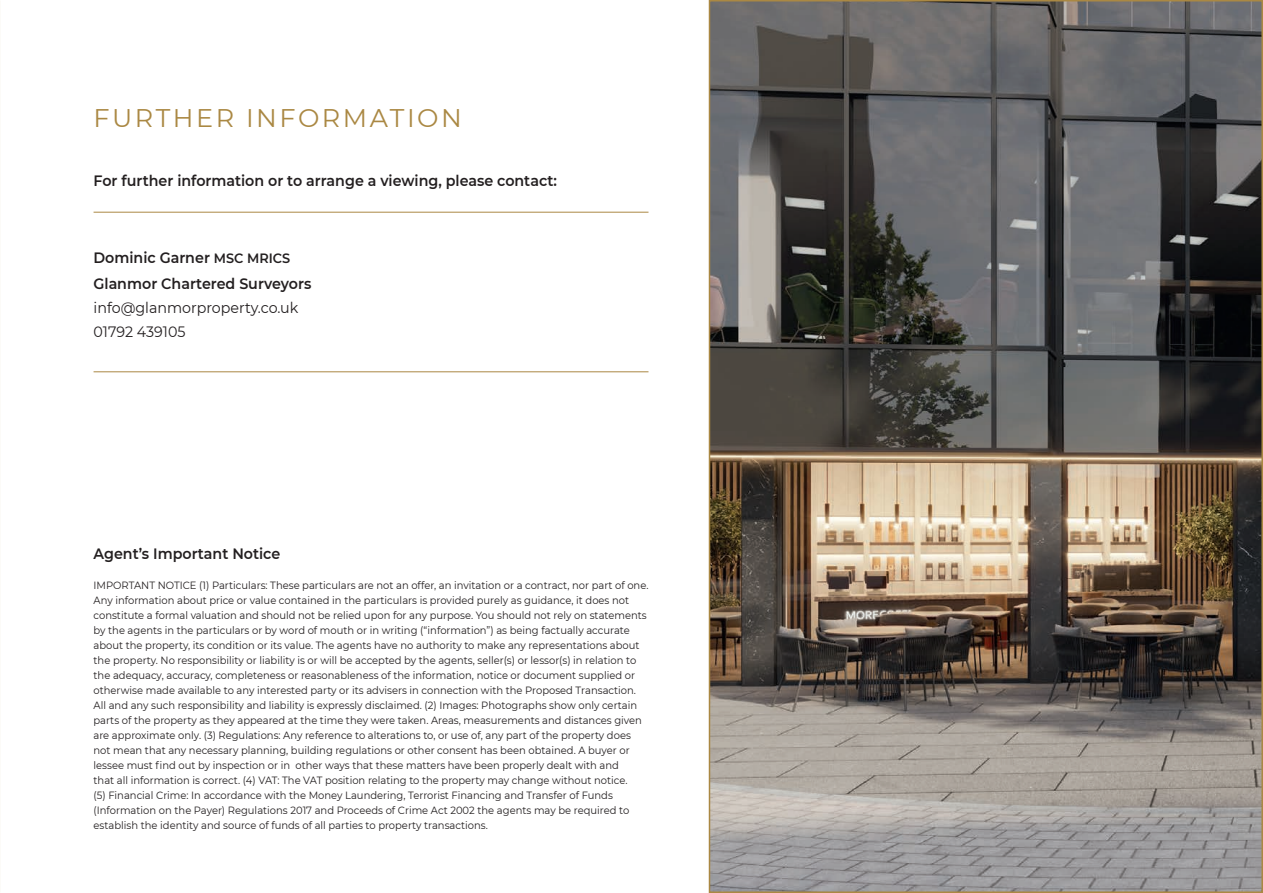
<style>
.page{position:relative;width:1263px;height:893px;background:#fff}
.page>*{position:absolute;margin:0;border:0;box-sizing:border-box;transform-origin:0 0}
.t1{font:25.5px "Montserrat";letter-spacing:.1em;color:#aa8843}
.t2{font:600 15px/26.1px "Montserrat";color:#231f20;scale:.95 1}
.t3{font:15px/24px "Montserrat";color:#231f20;scale:.95 1}
.t4{font:10.5px/15px "Montserrat";color:#231f20;scale:.95 1}
.s1{font-size:13.5px}
</style>
<div class="page">
<hr style="left:94px;top:212px;width:554px;height:1px;background:#aa8843">
<hr style="left:94px;top:371px;width:554px;height:1px;background:#aa8843">
<img style="left:712px;top:3px;width:548px;height:887px">
<h1 class="t1" style="left:94px;top:100px;width:370px">FURTHER INFORMATION</h1>
<h2 class="t2" style="left:94px;top:167px;width:489px">For further information or to arrange a viewing, please contact:</h2>
<h2 class="t2" style="left:94px;top:244px;width:231px">Dominic Garner <span class="s1">MSC MRICS<br></span>Glanmor Chartered Surveyors</h2>
<h2 class="t3" style="left:94px;top:296px;width:217px">info@glanmorproperty.co.uk<br>01792 439105</h2>
<h2 class="t2" style="left:94px;top:540px;width:198px">Agent’s Important Notice</h2>
<p class="t4" style="left:94px;top:578px;width:586px">IMPORTANT NOTICE (1) Particulars: These particulars are not an offer, an invitation or a contract, nor part of one.<br>Any information about price or value contained in the particulars is provided purely as guidance, it does not constitute a formal valuation and should not be relied upon for any purpose. You should not rely on statements by the agents in the particulars or by word of mouth or in writing (“information”) as being factually accurate about the property, its condition or its value. The agents have no authority to make any representations about the property. No responsibility or liability is or will be accepted by the agents, seller(s) or lessor(s) in relation to the adequacy, accuracy, completeness or reasonableness of the information, notice or document supplied or otherwise made available to any interested party or its advisers in connection with the Proposed Transaction.<br>All and any such responsibility and liability is expressly disclaimed. (2) Images: Photographs show only certain parts of the property as they appeared at the time they were taken. Areas, measurements and distances given are approximate only. (3) Regulations: Any reference to alterations to, or use of, any part of the property does not mean that any necessary planning, building regulations or other consent has been obtained. A buyer or lessee must find out by inspection or in other ways that these matters have been properly dealt with and<br>that all information is correct. (4) VAT: The VAT position relating to the property may change without notice.<br>(5) Financial Crime: In accordance with the Money Laundering, Terrorist Financing and Transfer of Funds (Information on the Payer) Regulations 2017 and Proceeds of Crime Act 2002 the agents may be required to establish the identity and source of funds of all parties to property transactions.</p>
</div>
